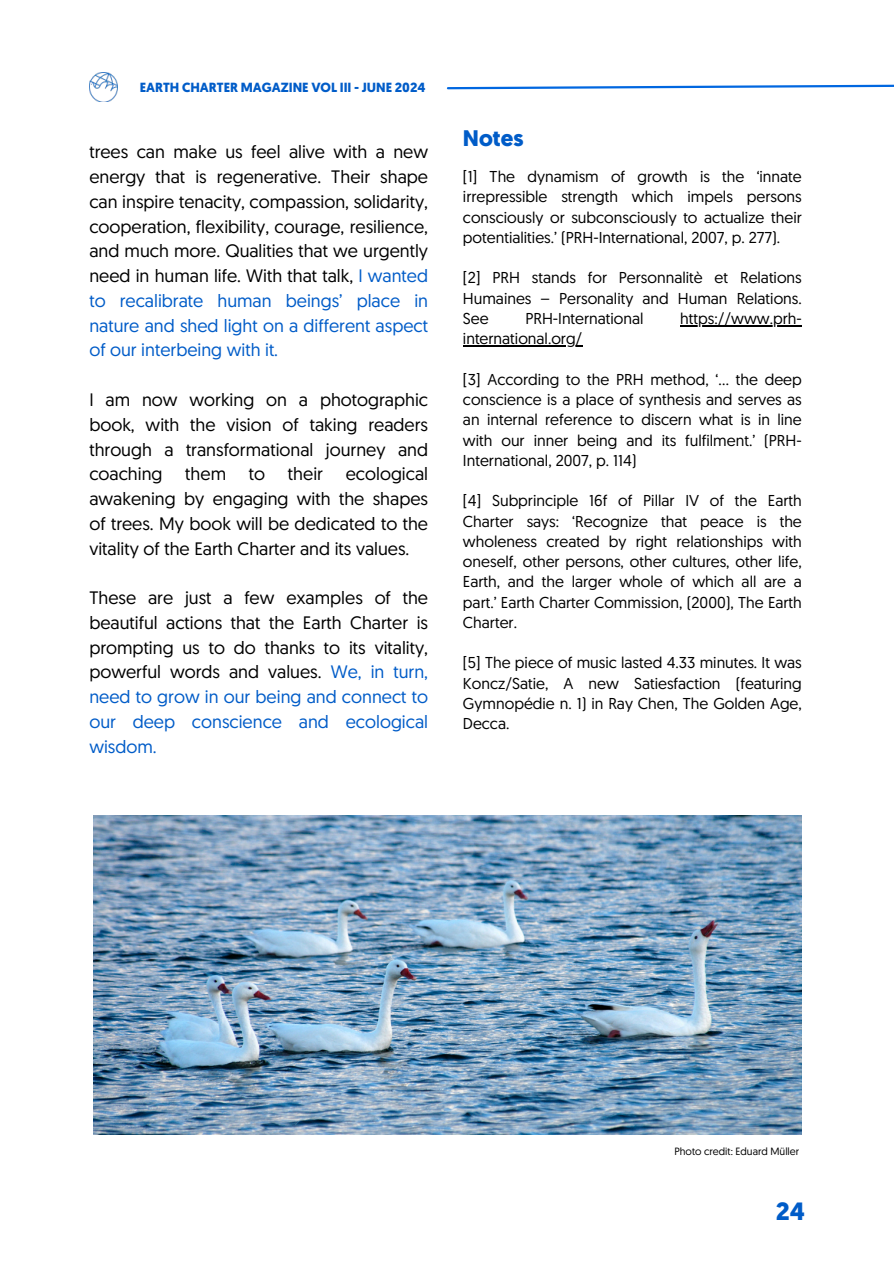
<style>
.page{position:relative;width:894px;height:1264px;background:#fff}
.page>*{position:absolute;margin:0;border:0;box-sizing:border-box;transform-origin:0 0}
.t1{font:700 24.9px "Geomanist";color:#005cc8}
.t2{font:700 22.5px "Geomanist";color:#005cc8}
.t3{font:18px/24.8px "Geomanist";color:#000;text-align:justify}
.t4{font:15.75px/20.2px "Geomanist";color:#000;text-align:justify}
.t5{font:700 13.2px "Geomanist";color:#005cc8}
.t6{font:10.5px "Geomanist";color:#000}
.s1{color:#005cc8}
</style>
<div class="page">
<svg style="left:446px;top:84px;width:447px;height:6px"></svg>
<img style="left:89px;top:73px;width:29px;height:28px">
<img style="left:93px;top:815px;width:708px;height:319px">
<hr style="left:680px;top:325px;width:121px;height:1px;background:#000">
<hr style="left:463px;top:345px;width:119px;height:1px;background:#000">
<p class="t5" style="left:140px;top:78px;width:287px">EARTH CHARTER MAGAZINE VOL III - JUNE 2024</p>
<p class="t3" style="left:89px;top:139px;width:340px">trees can make us feel alive with a new energy that is regenerative. Their shape can inspire tenacity, compassion, solidarity, cooperation, flexibility, courage, resilience , and much more. Qualities that we urgently need in human life. With that talk, <span class="s1">I wanted to recalibrate human beings’ place in nature and shed light on a different aspect of our interbeing with it.</span></p>
<p class="t3" style="left:89px;top:387px;width:340px">I am now working on a photographic book, with the vision of taking readers through a transformational journey and coaching</p>
<p class="t3" style="left:89px;top:461px;width:340px;text-indent:256px">ecological awakening by engaging with the shapes of trees. My book will be dedicated to the vitality of the Earth Charter and its values.</p>
<p class="t3" style="left:89px;top:585px;width:340px">These are just a few examples of the beautiful actions that the Earth Charter is prompting us to do thanks to its vitality, powerful words and values. <span class="s1">We, in turn, need to grow in our being and connect to our deep conscience and ecological wisdom.</span></p>
<p class="t3" style="left:185px;top:461px;width:42px">them</p>
<p class="t3" style="left:249px;top:461px;width:18px">to</p>
<p class="t3" style="left:288px;top:461px;width:36px">their</p>
<h2 class="t2" style="left:463px;top:123px;width:62px">Notes</h2>
<p class="t4" style="left:463px;top:166px;width:340px">[1] The dynamism of growth is the ‘innate irrepressible strength which impels persons consciously or subconsciously to actualize their potentialities.’ (PRH-International, 2007, p. 277).</p>
<p class="t4" style="left:463px;top:267px;width:340px">[2] PRH stands for Personnalitè et Relations Humaines – Personality and Human Relations.<br>See</p>
<p class="t4" style="left:525px;top:308px;width:120px">PRH-International</p>
<p class="t4" style="left:680px;top:308px;width:123px">https://www.prh-</p>
<p class="t4" style="left:463px;top:328px;width:121px">international.org/</p>
<p class="t4" style="left:463px;top:368px;width:340px">[3] According to the PRH method, ‘… the deep conscience is a place of synthesis and serves as an internal reference to discern what is in line with our inner being and its fulfilment.’ (PRH-International, 2007, p. 114)</p>
<p class="t4" style="left:463px;top:490px;width:340px">[4] Subprinciple 16f of Pillar IV of the Earth Charter says: ‘Recognize that peace is the wholeness created by right relationships with oneself, other persons, other cultures, other life, Earth, and the larger whole of which all are a part.’ Earth Charter Commission, (2000), The Earth Charter.</p>
<p class="t4" style="left:463px;top:652px;width:340px">[5] The piece of music lasted 4.33 minutes. It was Koncz/Satie, A new Satiesfaction (featuring Gymnopédie n. 1) in Ray Chen, The Golden Age, Decca.</p>
<p class="t6" style="left:674px;top:1144px;width:126px">Photo credit: Eduard Müller</p>
<h1 class="t1" style="left:775px;top:1195px;width:30px">24</h1>
</div>
